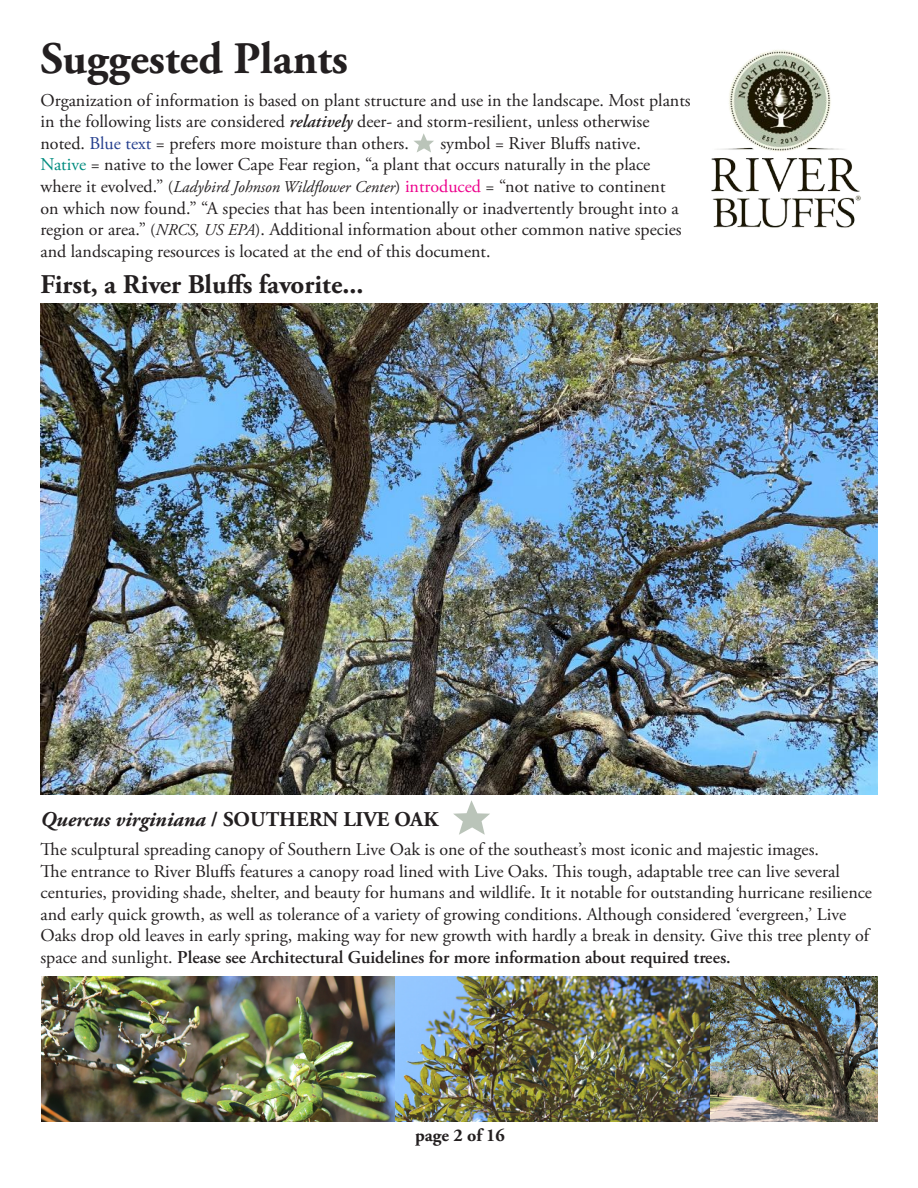
<style>
.page{position:relative;width:918px;height:1188px;background:#fff}
.page>*{position:absolute;margin:0;border:0;box-sizing:border-box;transform-origin:0 0}
.t1{font:700 45px "Adobe Garamond Pro";color:#231f20}
.t2{font:700 27px "Adobe Garamond Pro";color:#231f20}
.t3{font:italic 700 21px "Adobe Garamond Pro";color:#231f20}
.t4{font:18px/21.6px "Adobe Garamond Pro";color:#231f20}
.t5{font:700 18px "Adobe Garamond Pro";color:#231f20}
.s1{font-weight:600;font-style:italic}
.s2{color:#253f8e}
.s3{color:#008c7f}
.s4{font-size:16.5px}
.s5{font-style:italic;font-size:16.5px}
.s6{color:#ed028c}
.s7{font-style:normal}
.s8{font-weight:600}
</style>
<div class="page">
<img style="left:40px;top:303px;width:838px;height:491px">
<img style="left:711px;top:50px;width:150px;height:178px">
<svg style="left:414px;top:133px;width:20px;height:20px"></svg>
<img style="left:41px;top:976px;width:670px;height:145px">
<svg style="left:453px;top:800px;width:37px;height:35px"></svg>
<img style="left:711px;top:976px;width:167px;height:145px">
<h1 class="t1" style="left:40px;top:33px;width:309px">Suggested Plants</h1>
<p class="t4" style="left:40px;top:90px;width:652px">Organization of information is based on plant structure and use in the landscape. Most plants in the following lists are considered <span class="s1">relatively</span> deer- and storm-resilient, unless otherwise noted. <span class="s2">Blue text</span> = prefers more moisture than others.</p>
<p class="t4" style="left:40px;top:133px;width:643px;text-indent:400px">symbol = River Bluffs native.<br><span class="s3">Native</span> = native to the lower Cape Fear region, “a plant that occurs naturally in the place where it evolved.” <span class="s4">(</span><span class="s5">Ladybird Johnson Wildflower Center</span><span class="s4">)</span> <span class="s6">introduced</span> = “not native to continent on which now found.” “A species that has been intentionally or inadvertently brought into a region or area.” <span class="s4">(</span><span class="s5">NRCS, US EPA</span><span class="s4">)</span>. Additional information about other common native species and landscaping resources is located at the end of this document.</p>
<h2 class="t2" style="left:40px;top:269px;width:324px">First, a River Bluffs favorite...</h2>
<p class="t3" style="left:40px;top:808px;width:399px">Quercus virginiana <span class="s7">/ SOUTHERN LIVE OAK</span></p>
<p class="t4" style="left:40px;top:839px;width:833px">The sculptural spreading canopy of Southern Live Oak is one of the southeast’s most iconic and majestic images.<br>The entrance to River Bluffs features a canopy road lined with Live Oaks. This tough, adaptable tree can live several centuries, providing shade, shelter, and beauty for humans and wildlife. It it notable for outstanding hurricane resilience and early quick growth, as well as tolerance of a variety of growing conditions. Although considered ‘evergreen,’ Live Oaks drop old leaves in early spring, making way for new growth with hardly a break in density. Give this tree plenty of space and sunlight. <span class="s8">Please see Architectural Guidelines for more information about required trees.</span></p>
<p class="t5" style="left:415px;top:1125px;width:91px">page 2 of 16</p>
</div>
